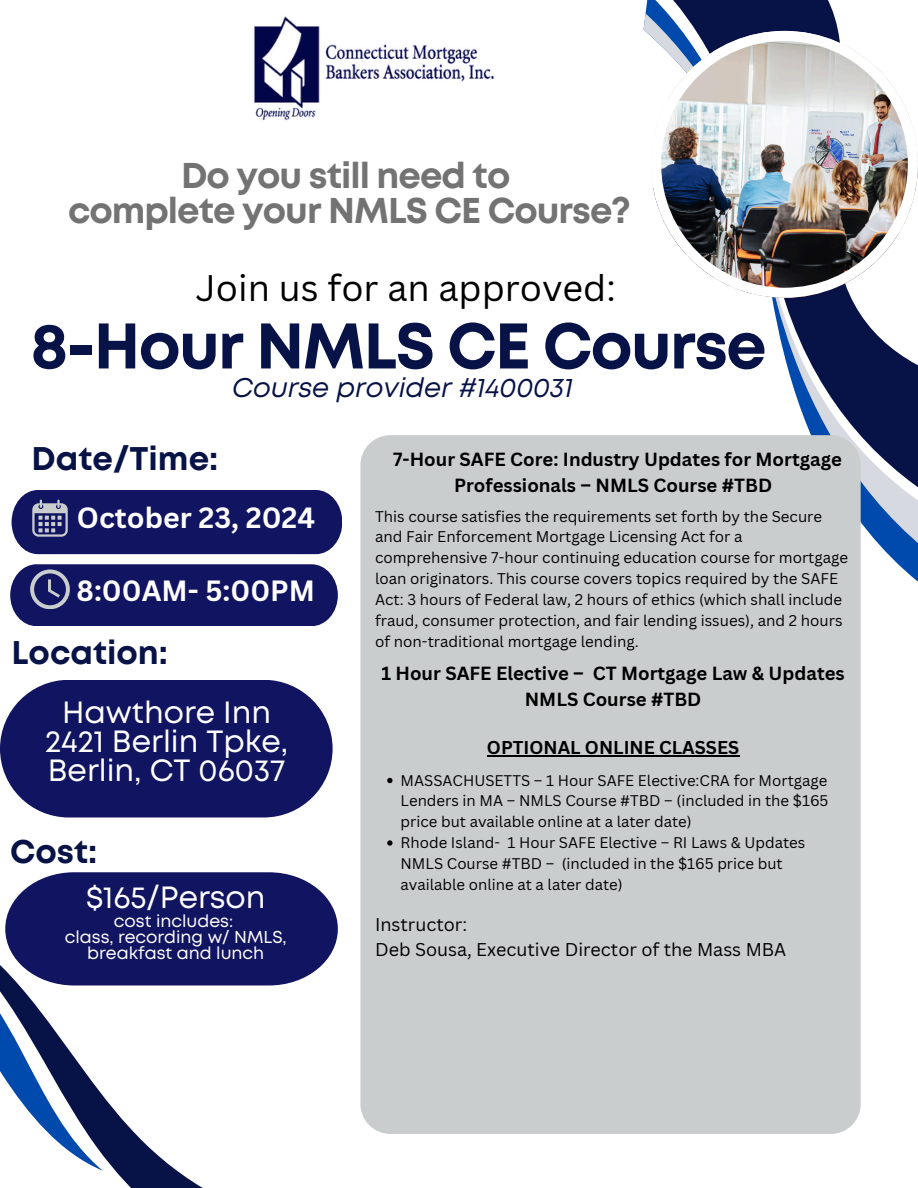
<style>
.page{position:relative;width:918px;height:1188px;background:#fff}
.page>*{position:absolute;margin:0;border:0;box-sizing:border-box;transform-origin:0 0}
.t1{font:700 64.35px "Mont";letter-spacing:-.025em;color:#071246}
.t2{font:36px "Canva Sans";color:#000}
.t3{font:700 35.85px/34.8px "Mont";letter-spacing:-.025em;color:#737373;text-align:center}
.t4{font:700 32.7px "Mont";color:#071246}
.t5{font:30.75px/29.2px "Mont";color:#fff;text-align:center}
.t6{font:700 28.5px "Canva Sans";color:#fefeff}
.t7{font:italic 27px "Mont";color:#071246}
.t8{font:700 18.45px/25.7px "Canva Sans";color:#000;text-align:center}
.t9{font:700 18.15px "Canva Sans";color:#000}
.t10{font:18px "Canva Sans";color:#000}
.t11{font:17.25px/15.8px "Mont";color:#fff;text-align:center}
.t12{font:15.15px/20.9px "Canva Sans";color:#000}
.t13{font:15px/20.9px "Canva Sans";color:#000;text-align:justify}
</style>
<div class="page">
<svg style="left:785px;top:0;width:53px;height:31px;background:#1b2554"></svg>
<svg style="left:772px;top:298px;width:146px;height:284px"></svg>
<svg style="left:643px;top:0;width:142px;height:37px;background:#304172"></svg>
<img style="left:651px;top:31px;width:267px;height:267px">
<svg style="left:0;top:965px;width:121px;height:212px"></svg>
<svg style="left:121px;top:985px;width:156px;height:203px"></svg>
<img style="left:253px;top:16px;width:242px;height:104px">
<div style="left:0;top:680px;width:332px;height:138px;background:#111460;border-radius:69px"></div>
<div style="left:360px;top:435px;width:501px;height:699px;background:#cacdce"></div>
<hr style="left:487px;top:755px;width:252px;height:2px;background:#000">
<svg style="left:387px;top:778px;width:6px;height:5px"></svg>
<svg style="left:387px;top:840px;width:6px;height:6px"></svg>
<svg style="left:12px;top:490px;width:330px;height:64px;background:#1e2168"></svg>
<svg style="left:10px;top:564px;width:328px;height:62px;background:#1f2169"></svg>
<svg style="left:5px;top:872px;width:333px;height:113px;background:#26296e"></svg>
<p class="t3" style="left:68px;top:161px;width:564px">Do you still need to<br>complete your NMLS CE Course?</p>
<h2 class="t2" style="left:196px;top:262px;width:421px">Join us for an approved:</h2>
<p class="t1" style="left:30px;top:322px;width:738px">8-Hour NMLS CE Course</p>
<p class="t7" style="left:232px;top:378px;width:342px">Course provider #1400031</p>
<p class="t4" style="left:32px;top:446px;width:188px">Date/Time:</p>
<p class="t6" style="left:77px;top:497px;width:240px">October 23, 2024</p>
<h5 class="t6" style="left:77px;top:570px;width:240px">8:00AM- 5:00PM</h5>
<p class="t4" style="left:12px;top:640px;width:158px">Location:</p>
<p class="t5" style="left:45px;top:699px;width:245px">Hawthore Inn<br>2421 Berlin Tpke,<br>Berlin, CT 06037</p>
<h2 class="t4" style="left:10px;top:839px;width:89px">Cost:</h2>
<h6 class="t5" style="left:86px;top:885px;width:181px">$165/Person</h6>
<p class="t11" style="left:114px;top:915px;width:121px">cost includes:</p>
<h2 class="t11" style="left:65px;top:931px;width:224px">class, recording w/ NMLS, breakfast and lunch</h2>
<p class="t8" style="left:393px;top:446px;width:450px">7-Hour SAFE Core: Industry Updates for Mortgage<br>Professionals – NMLS Course #TBD</p>
<p class="t12" style="left:375px;top:505px;width:475px">This course satisfies the requirements set forth by the Secure and Fair Enforcement Mortgage Licensing Act for a comprehensive 7-hour continuing education course for mortgage loan originators. This course covers topics required by the SAFE Act: 3 hours of Federal law, 2 hours of ethics (which shall include fraud, consumer protection, and fair lending issues), and 2 hours of non-traditional mortgage lending.</p>
<h2 class="t8" style="left:381px;top:660px;width:465px">1 Hour SAFE Elective – CT Mortgage Law &amp; Updates</h2>
<h3 class="t8" style="left:525px;top:686px;width:178px">NMLS Course #TBD</h3>
<h1 class="t9" style="left:487px;top:735px;width:254px">OPTIONAL ONLINE CLASSES</h1>
<p class="t13" style="left:401px;top:769px;width:429px">MASSACHUSETTS – 1 Hour SAFE Elective:CRA for Mortgage Lenders in MA – NMLS Course #TBD – (included in the $165 price but available online at a later date)</p>
<p class="t13" style="left:401px;top:832px;width:406px;text-align:left">Rhode Island- 1 Hour SAFE Elective – RI Laws &amp; Updates<br>NMLS Course #TBD – (included in the $165 price but available online at a later date)</p>
<p class="t10" style="left:375px;top:912px;width:94px">Instructor:</p>
<h4 class="t10" style="left:375px;top:937px;width:413px">Deb Sousa, Executive Director of the Mass MBA</h4>
</div>
